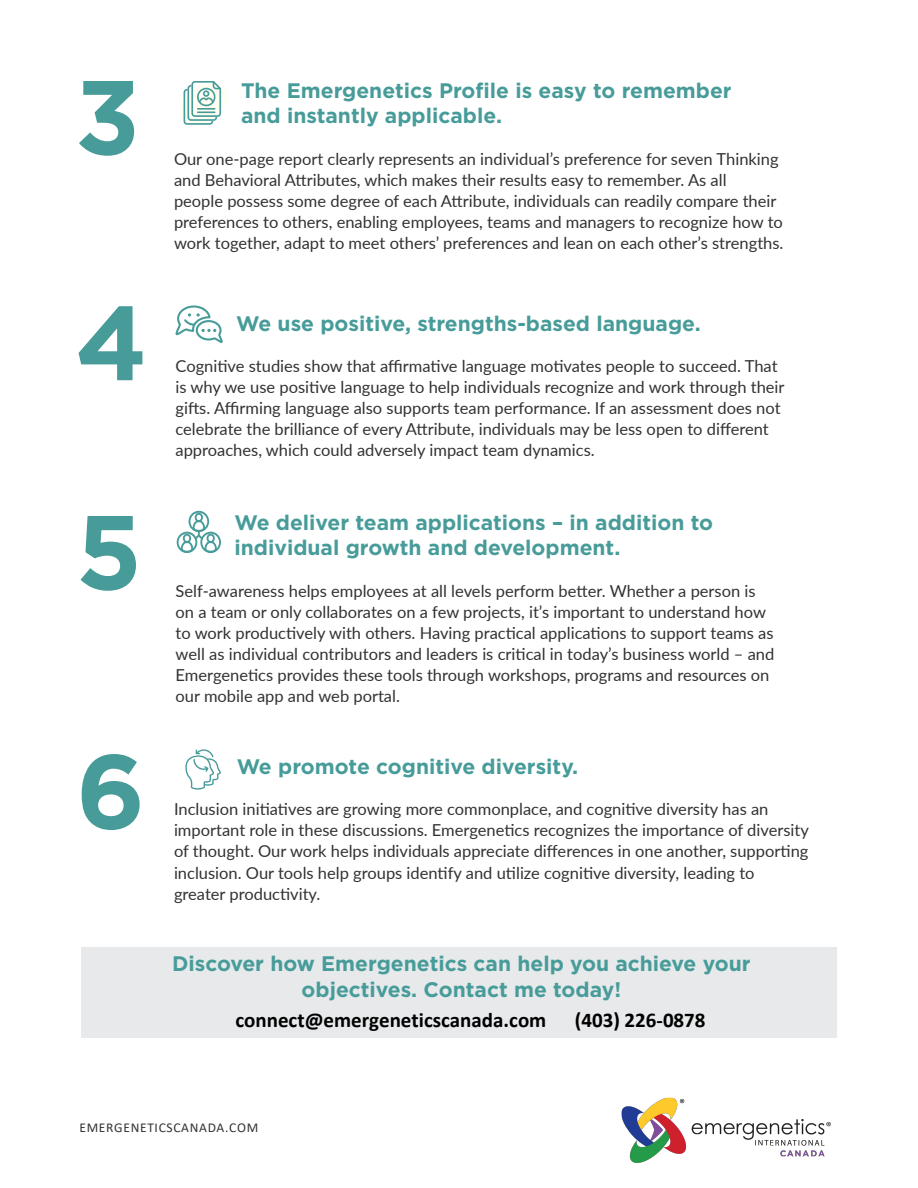
<style>
.page{position:relative;width:918px;height:1188px;background:#fff}
.page>*{position:absolute;margin:0;border:0;box-sizing:border-box;transform-origin:0 0}
.Paragraph_Style_1{font:700 105px "Gotham";color:#479c9a}
.Paragraph_Style_1-2{font:700 21px/25.5px "Gotham";color:#479c9a}
.t1{font:700 21px "Calibri";color:#000}
.Paragraph_Style_1-3{font:16.5px/21px "Lato";color:#323232}
.t2{font:13.5px "Calibri";letter-spacing:.05em;color:#323232}
</style>
<div class="page">
<div style="left:81px;top:947px;width:756px;height:91px;background:#e7e9eb"></div>
<svg style="left:177px;top:510px;width:44px;height:43px"></svg>
<svg style="left:180px;top:81px;width:47px;height:44px"></svg>
<svg style="left:175px;top:305px;width:48px;height:38px"></svg>
<svg style="left:185px;top:749px;width:36px;height:41px"></svg>
<img style="left:621px;top:1097px;width:210px;height:66px">
<p class="Paragraph_Style_1" style="left:75px;top:48px;width:67px">3</p>
<p class="Paragraph_Style_1-2" style="left:241px;top:77px;width:492px">The Emergenetics Profile is easy to remember and instantly applicable.</p>
<p class="Paragraph_Style_1-3" style="left:174px;top:147px;width:611px">Our one-page report clearly represents an individual’s preference for seven Thinking and Behavioral Attributes, which makes their results easy to remember. As all<br>people possess some degree of each Attribute, individuals can readily compare their preferences to others, enabling employees, teams and managers to recognize how to work together, adapt to meet others’ preferences and lean on each other’s strengths.</p>
<p class="Paragraph_Style_1" style="left:75px;top:273px;width:74px">4</p>
<p class="Paragraph_Style_1-2" style="left:236px;top:311px;width:466px">We use positive, strengths-based language.</p>
<p class="Paragraph_Style_1-3" style="left:176px;top:355px;width:611px">Cognitive studies show that affirmative language motivates people to succeed. That is why we use positive language to help individuals recognize and work through their gifts. Affirming language also supports team performance. If an assessment does not celebrate the brilliance of every Attribute, individuals may be less open to different approaches, which could adversely impact team dynamics.</p>
<p class="Paragraph_Style_1" style="left:76px;top:483px;width:68px">5</p>
<p class="Paragraph_Style_1-2" style="left:234px;top:509px;width:480px">We deliver team applications – in addition to individual growth and development.</p>
<p class="Paragraph_Style_1-3" style="left:176px;top:579px;width:600px">Self-awareness helps employees at all levels perform better. Whether a person is on a team or only collaborates on a few projects, it’s important to understand how to work productively with others. Having practical applications to support teams as well as individual contributors and leaders is critical in today’s business world – and Emergenetics provides these tools through workshops, programs and resources on our mobile app and web portal.</p>
<p class="Paragraph_Style_1" style="left:76px;top:722px;width:71px">6</p>
<p class="Paragraph_Style_1-2" style="left:237px;top:754px;width:343px">We promote cognitive diversity.</p>
<p class="Paragraph_Style_1-3" style="left:174px;top:798px;width:636px">Inclusion initiatives are growing more commonplace, and cognitive diversity has an important role in these discussions. Emergenetics recognizes the importance of diversity of thought. Our work helps individuals appreciate differences in one another, supporting inclusion. Our tools help groups identify and utilize cognitive diversity, leading to greater productivity.</p>
<p class="Paragraph_Style_1-2" style="left:172px;top:951px;width:580px;text-align:center">Discover how Emergenetics can help you achieve your objectives. Contact me today!</p>
<p class="t1" style="left:235px;top:1007px;width:312px">connect@emergeneticscanada.com</p>
<p class="t1" style="left:575px;top:1007px;width:132px">(403) 226-0878</p>
<p class="t2" style="left:80px;top:1118px;width:180px">EMERGENETICSCANADA.COM</p>
</div>
